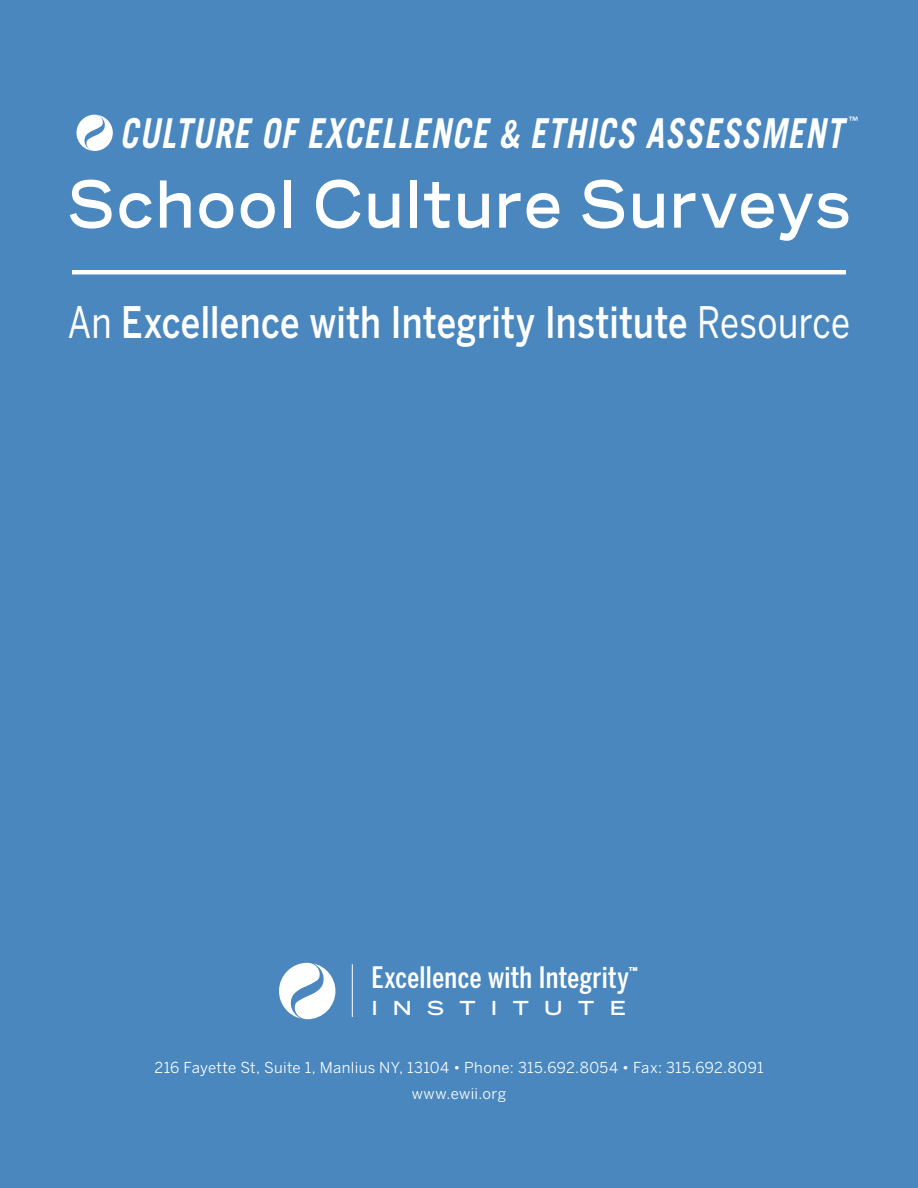
<style>
.page{position:relative;width:918px;height:1188px;background:#4987be}
.page>*{position:absolute;margin:0;border:0;box-sizing:border-box;transform-origin:0 0}
.t1{font:500 63.75px "Benton Sans Wide";letter-spacing:.04em;color:#fff;scale:.8 1}
.t2{font:500 43.2px "Benton Sans";letter-spacing:.01em;color:#fff;scale:.8 1}
.t3{font:italic 700 41.25px "Trade Gothic LT Std";letter-spacing:.035em;color:#fff;scale:.8 1}
.t4{font:500 29.4px "Benton Sans Compressed";letter-spacing:.015em;color:#fff}
.t5{font:500 19.05px "Benton Sans Wide";letter-spacing:.79em;color:#fff}
.t6{font:15.45px "Myriad Pro";color:#fff}
.t7{font:15px/26.2px "Benton Sans";letter-spacing:.02em;color:#fff;text-align:center}
.t8{font:900 9.45px "Benton Sans";color:#fff}
.s1{font-size:38.55px}
.s2{font-weight:400}
</style>
<div class="page">
<svg style="left:279px;top:963px;width:56px;height:56px"></svg>
<hr style="left:352px;top:964px;width:1px;height:53px;background:#fff">
<svg style="left:76px;top:115px;width:37px;height:36px"></svg>
<hr style="left:72px;top:270px;width:774px;height:4px;background:#fff">
<h3 class="t3" style="left:120px;top:108px;width:905px">CULTURE OF EXCELLENCE <span class="s1">&amp;</span> ETHICS ASSESSMENT</h3>
<p class="t6" style="left:849px;top:112px;width:11px">™</p>
<h1 class="t1" style="left:68px;top:164px;width:980px">School Culture Surveys</h1>
<h2 class="t2" style="left:68px;top:295px;width:980px"><span class="s2">An</span> Excellence with Integrity Institute <span class="s2">Resource</span></h2>
<h3 class="t4" style="left:371px;top:959px;width:259px">Excellence with Integrity</h3>
<p class="t8" style="left:629px;top:964px;width:10px">™</p>
<p class="t5" style="left:371px;top:996px;width:256px">INSTITUTE</p>
<p class="t7" style="left:155px;top:1054px;width:610px">216 Fayette St, Suite 1, Manlius NY, 13104 • Phone: 315.692.8054 • Fax: 315.692.8091 www.ewii.org</p>
</div>
